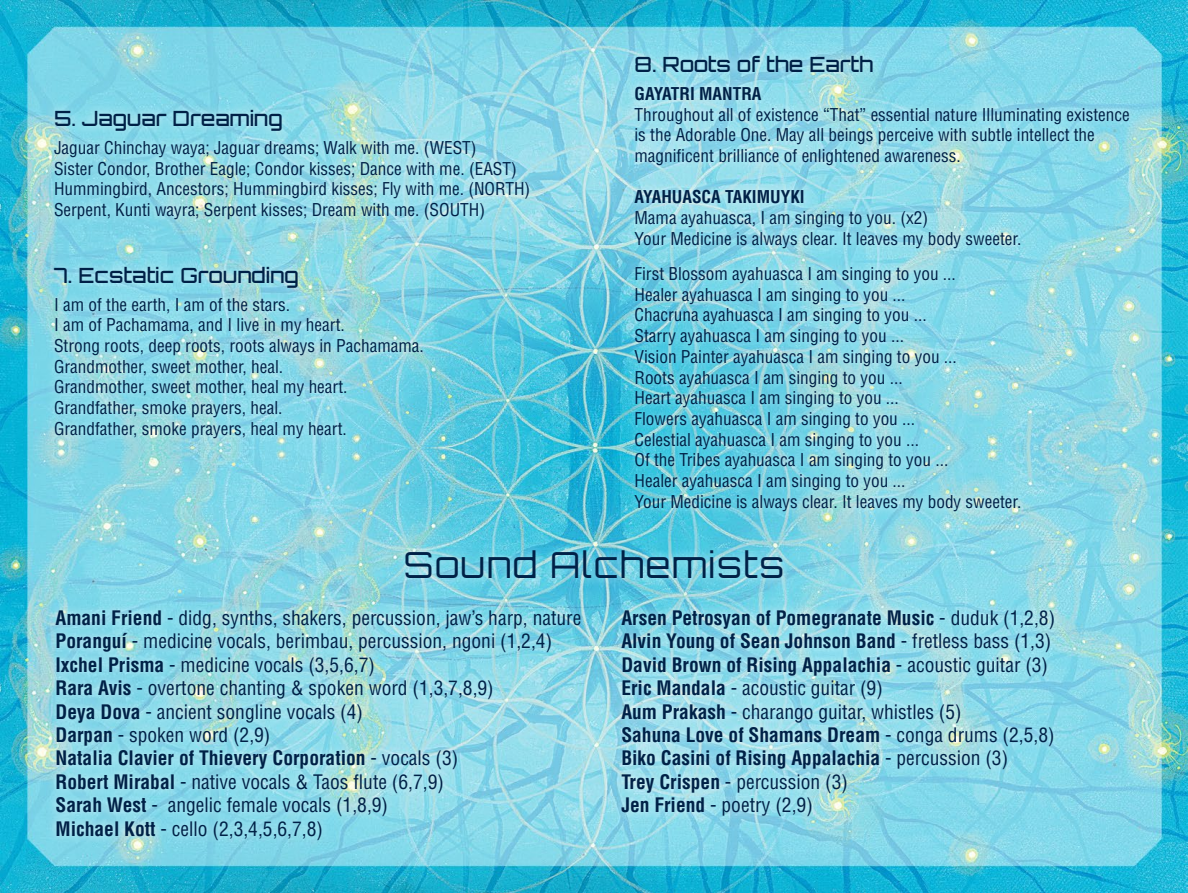
<style>
.page{position:relative;width:1188px;height:893px;background:#fff}
.page>*{position:absolute;margin:0;border:0;box-sizing:border-box;transform-origin:0 0}
.t1{font:300 36px "Orbitron";letter-spacing:.04em;color:#002147}
.t2{font:500 21px "Orbitron";color:#002147}
.t3{font:condensed 19.5px/23.4px "Helvetica LT Std";color:#002147}
.t4{font:700 condensed 19.5px/23.4px "Helvetica LT Std";color:#002147}
.t5{font:condensed 17.25px/20.7px "Helvetica LT Std";color:#002147}
.t6{font:700 condensed 17.25px "Helvetica LT Std";color:#002147}
.s1{font-weight:700}
.s2{font-weight:400}
</style>
<div class="page">
<img style="left:0;top:0;width:1188px;height:893px">
<div style="left:45px;top:47px;width:1093px;height:474px;background:#fff;opacity:.75"></div>
<div style="left:47px;top:600px;width:1016px;height:248px;background:#fff;opacity:.75"></div>
<div style="left:396px;top:541px;width:396px;height:47px;background:#fff;opacity:.75"></div>
<p class="t2" style="left:54px;top:105px;width:230px">5. Jaguar Dreaming</p>
<p class="t5" style="left:54px;top:137px;width:478px">Jaguar Chinchay waya; Jaguar dreams; Walk with me. (WEST)<br>Sister Condor, Brother Eagle; Condor kisses; Dance with me. (EAST)<br>Hummingbird, Ancestors; Hummingbird kisses; Fly with me. (NORTH)<br>Serpent, Kunti wayra; Serpent kisses; Dream with me. (SOUTH)</p>
<p class="t2" style="left:54px;top:262px;width:247px">7. Ecstatic Grounding</p>
<p class="t5" style="left:54px;top:294px;width:371px">I am of the earth, I am of the stars.<br>I am of Pachamama, and I live in my heart.<br>Strong roots, deep roots, roots always in Pachamama.<br>Grandmother, sweet mother, heal.<br>Grandmother, sweet mother, heal my heart.<br>Grandfather, smoke prayers, heal.<br>Grandfather, smoke prayers, heal my heart.</p>
<p class="t2" style="left:634px;top:51px;width:240px">8. Roots of the Earth</p>
<p class="t6" style="left:634px;top:83px;width:129px">GAYATRI MANTRA</p>
<p class="t5" style="left:634px;top:104px;width:497px">Throughout all of existence “That” essential nature Illuminating existence is the Adorable One. May all beings perceive with subtle intellect the magnificent brilliance of enlightened awareness.</p>
<p class="t6" style="left:634px;top:186px;width:172px">AYAHUASCA TAKIMUYKI</p>
<p class="t5" style="left:634px;top:207px;width:388px">Mama ayahuasca, I am singing to you. (x2)<br>Your Medicine is always clear. It leaves my body sweeter.</p>
<p class="t5" style="left:634px;top:263px;width:388px">First Blossom ayahuasca I am singing to you ...<br>Healer ayahuasca I am singing to you ...<br>Chacruna ayahuasca I am singing to you ...<br>Starry ayahuasca I am singing to you ...<br>Vision Painter ayahuasca I am singing to you ...<br>Roots ayahuasca I am singing to you ...<br>Heart ayahuasca I am singing to you ...<br>Flowers ayahuasca I am singing to you ...<br>Celestial ayahuasca I am singing to you ...<br>Of the Tribes ayahuasca I am singing to you ...<br>Healer ayahuasca I am singing to you ...<br>Your Medicine is always clear. It leaves my body sweeter.</p>
<h1 class="t1" style="left:404px;top:541px;width:382px">Sound Alchemists</h1>
<p class="t3" style="left:56px;top:606px;width:527px"><span class="s1">Amani Friend</span> - didg, synths, shakers, percussion, jaw’s harp, nature <span class="s1">Poranguí</span> - medicine vocals, berimbau, percussion, ngoni (1,2,4)<br><span class="s1">Ixchel Prisma</span> - medicine vocals (3,5,6,7)<br><span class="s1">Rara Avis</span> - overtone chanting &amp; spoken word (1,3,7,8,9)<br><span class="s1">Deya Dova</span> - ancient songline vocals (4)<br><span class="s1">Darpan</span> - spoken word (2,9)<br><span class="s1">Natalia Clavier of Thievery Corporation</span> - vocals (3)<br><span class="s1">Robert Mirabal</span> - native vocals &amp; Taos flute (6,7,9)<br><span class="s1">Sarah West</span> - angelic female vocals (1,8,9)<br><span class="s1">Michael Kott</span> - cello (2,3,4,5,6,7,8)</p>
<p class="t4" style="left:621px;top:606px;width:435px">Arsen Petrosyan of Pomegranate Music <span class="s2">- duduk (1,2,8)<br></span>Alvin Young of Sean Johnson Band <span class="s2">- fretless bass (1,3)<br></span>David Brown of Rising Appalachia <span class="s2">- acoustic guitar (3)<br></span>Eric Mandala <span class="s2">- acoustic guitar (9)<br></span>Aum Prakash <span class="s2">- charango guitar, whistles (5)<br></span>Sahuna Love of Shamans Dream <span class="s2">- conga drums (2,5,8)<br></span>Biko Casini of Rising Appalachia <span class="s2">- percussion (3)<br></span>Trey Crispen <span class="s2">- percussion (3)<br></span>Jen Friend <span class="s2">- poetry (2,9)</span></p>
</div>
